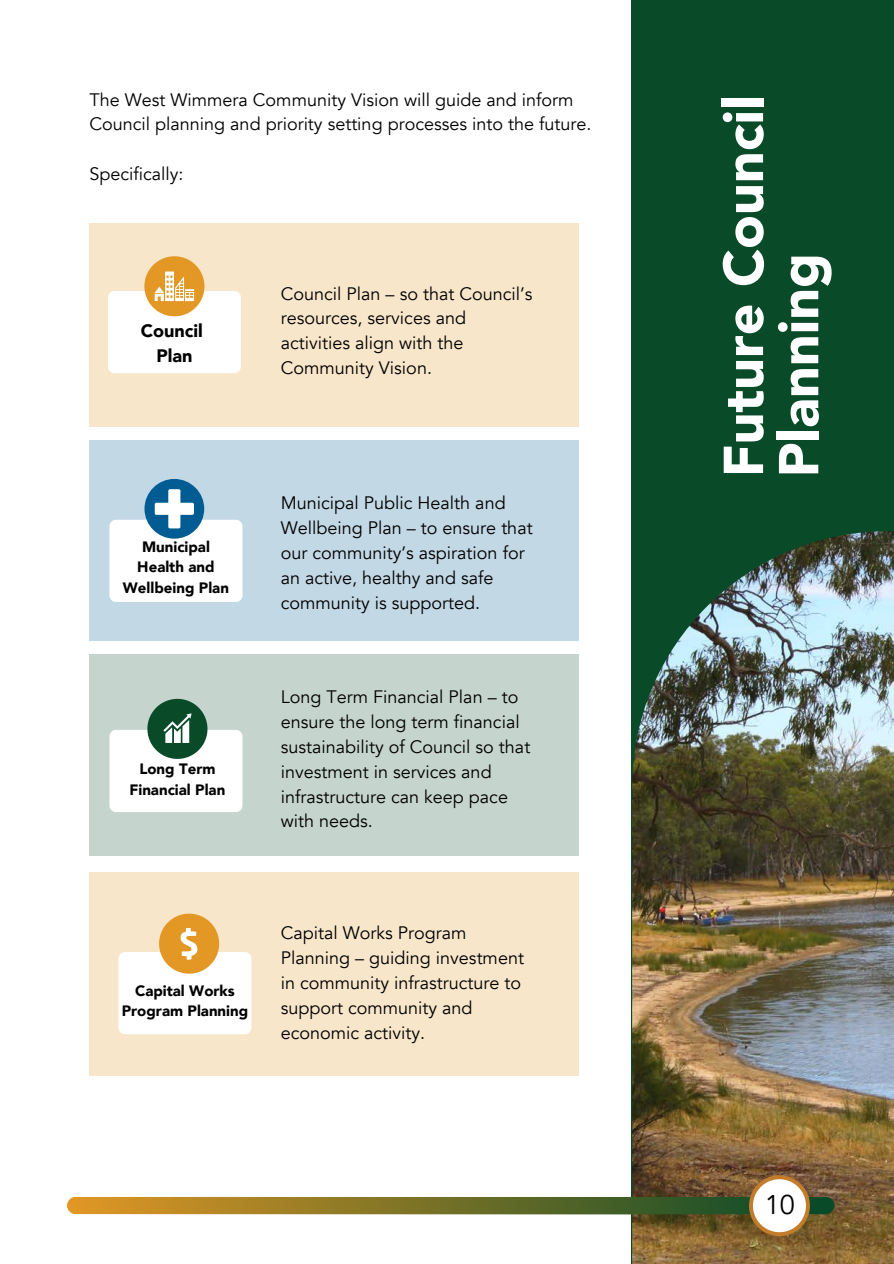
<style>
.page{position:relative;width:894px;height:1264px;background:#fff}
.page>*{position:absolute;margin:0;border:0;box-sizing:border-box;transform-origin:0 0}
.t1{font:900 55.5px/55.2px "Avenir";color:#fff}
.t2{font:27px "Avenir";color:#000}
.t3{font:18px/24.8px "Avenir";color:#000}
.t4{font:900 18px "Avenir";color:#000}
.t5{font:900 15px/20.2px "Avenir";color:#000;text-align:center}
</style>
<div class="page">
<div style="left:89px;top:440px;width:489px;height:200px;background:#c3d8e5"></div>
<div style="left:89px;top:654px;width:489px;height:202px;background:#c5d4cc"></div>
<div style="left:89px;top:223px;width:489px;height:203px;background:#f8e6cb"></div>
<div style="left:89px;top:872px;width:489px;height:203px;background:#f8e6cb"></div>
<div style="left:109px;top:730px;width:133px;height:82px;background:#fff;border-radius:7px"></div>
<div style="left:108px;top:291px;width:133px;height:82px;background:#fff;border-radius:7px"></div>
<div style="left:118px;top:952px;width:133px;height:82px;background:#fff;border-radius:7px"></div>
<svg style="left:147px;top:699px;width:60px;height:60px"></svg>
<svg style="left:144px;top:256px;width:60px;height:60px"></svg>
<svg style="left:159px;top:913px;width:60px;height:60px"></svg>
<div style="left:109px;top:520px;width:133px;height:82px;background:#fff;border-radius:7px"></div>
<div style="left:144px;top:479px;width:60px;height:59px;background:#005c92;border-radius:50%"></div>
<svg style="left:155px;top:489px;width:39px;height:39px"></svg>
<div style="left:631px;top:0;width:262px;height:1263px;background:#094a28"></div>
<img style="left:632px;top:531px;width:261px;height:732px">
<div style="left:68px;top:1196px;width:766px;height:18px;background:linear-gradient(to right,#e19725,#034828);border-radius:9px"></div>
<svg style="left:748px;top:1175px;width:61px;height:61px;background:#d4c1a9"></svg>
<p class="t3" style="left:89px;top:87px;width:503px">The West Wimmera Community Vision will guide and inform<br>Council planning and priority setting processes into the future.</p>
<p class="t3" style="left:89px;top:162px;width:96px">Specifically:</p>
<p class="t4" style="left:141px;top:315px;width:64px">Council</p>
<p class="t4" style="left:156px;top:340px;width:38px">Plan</p>
<p class="t3" style="left:281px;top:281px;width:253px">Council Plan – so that Council’s resources, services and activities align with the<br>Community Vision.</p>
<p class="t5" style="left:123px;top:536px;width:107px">Municipal<br>Health and<br>Wellbeing Plan</p>
<p class="t5" style="left:129px;top:758px;width:97px">Long Term<br>Financial Plan</p>
<p class="t3" style="left:281px;top:491px;width:253px">Municipal Public Health and<br>Wellbeing Plan – to ensure that our community’s aspiration for an active, healthy and safe community is supported.</p>
<p class="t3" style="left:281px;top:685px;width:251px">Long Term Financial Plan – to ensure the long term financial sustainability of Council so that investment in services and infrastructure can keep pace with needs.</p>
<p class="t5" style="left:122px;top:980px;width:128px">Capital Works<br>Program Planning</p>
<p class="t3" style="left:281px;top:921px;width:245px">Capital Works Program<br>Planning – guiding investment in community infrastructure to support community and economic activity.</p>
<p class="t1" style="left:714px;top:477px;width:383px;rotate:-90deg">Future Council<br>Planning</p>
<p class="t2" style="left:764px;top:1188px;width:32px">25</p>
<p class="t2" style="left:764px;top:1188px;width:32px">10</p>
</div>
